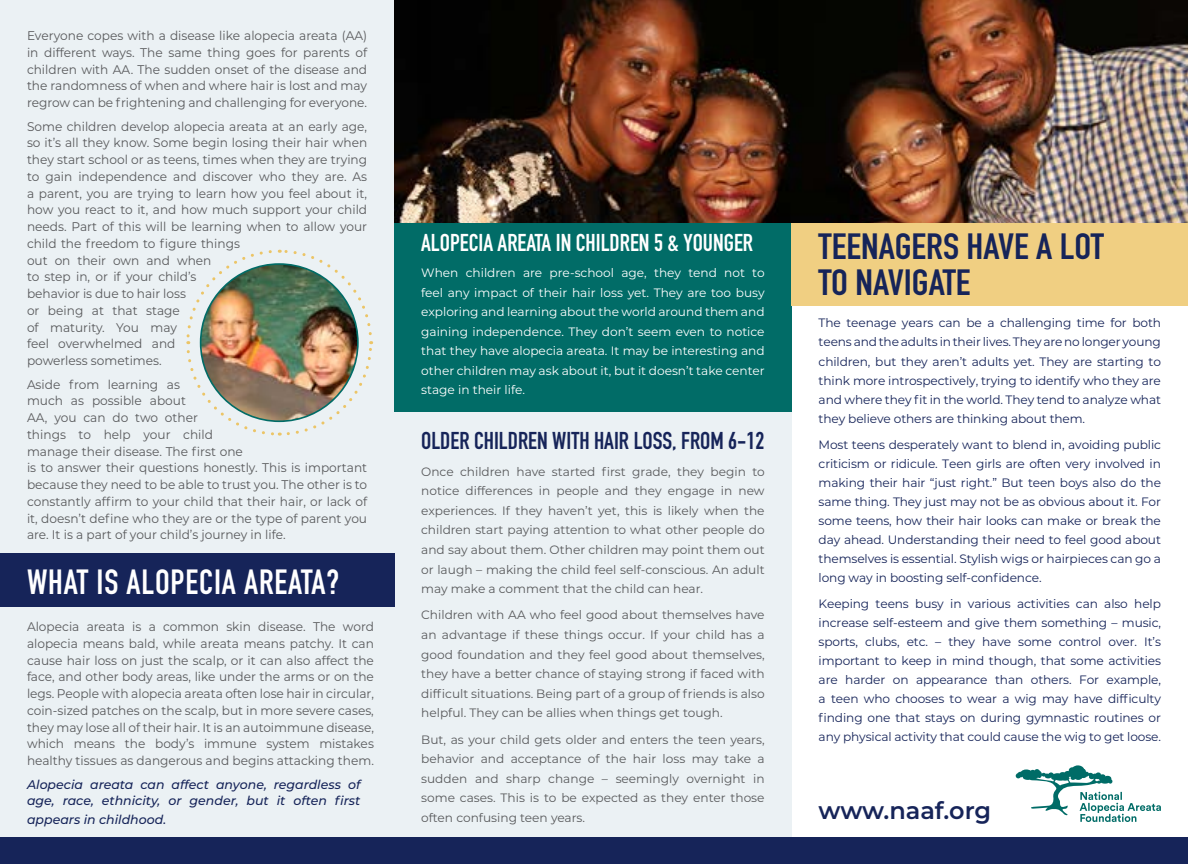
<style>
.page{position:relative;width:1188px;height:864px;background:#fff}
.page>*{position:absolute;margin:0;border:0;box-sizing:border-box;transform-origin:0 0}
.t1{font:700 36px/35.5px "DIN Condensed";color:#162459;scale:1.1 1}
.t2{font:700 34.5px "DIN Condensed";letter-spacing:.025em;color:#fff}
.t3{font:700 24px "DIN Condensed";color:#162459}
.t4{font:700 24px "DIN Condensed";color:#fff}
.t5{font:600 24px "Montserrat";color:#162459}
.t6{font:12.6px/16.8px "Montserrat";color:#58595b;text-align:justify}
.t7{font:italic 500 12.6px/16.8px "Montserrat";color:#162459}
.t8{font:12.15px/19px "Montserrat";letter-spacing:-.01em;color:#162459;text-align:justify}
.t9{font:12.15px/19.5px "Montserrat";color:#58595b;text-align:justify}
.t10{font:12.15px/19.5px "Montserrat";color:#fff;text-align:justify}
</style>
<div class="page">
<div style="left:0;top:0;width:792px;height:864px;background:#ebf1f4"></div>
<img style="left:394px;top:0;width:794px;height:223px">
<div style="left:394px;top:223px;width:398px;height:189px;background:#016c67"></div>
<div style="left:792px;top:223px;width:396px;height:83px;background:#f0cf82"></div>
<svg style="left:1016px;top:765px;width:145px;height:57px"></svg>
<div style="left:0;top:837px;width:1188px;height:27px;background:#162459"></div>
<div style="left:0;top:554px;width:394px;height:54px;background:#162459"></div>
<svg style="left:186px;top:249px;width:188px;height:187px"></svg>
<img style="left:201px;top:264px;width:157px;height:157px;border-radius:79px">
<p class="t6" style="left:27px;top:27px;width:342px">Everyone copes with a disease like alopecia areata (AA) in different ways. The same thing goes for parents of children with AA. The sudden onset of the disease and the randomness of when and where hair is lost and may regrow can be frightening and challenging for everyone.</p>
<p class="t6" style="left:27px;top:117px;width:342px;text-align:left">Some children develop alopecia areata at an early age, so it’s all they know. Some begin losing their hair when they start school or as teens, times when they are trying to gain independence and discover who they are. As a parent, you are trying to learn how you feel about it, how you react to it, and how much support your child needs. Part of this will be learning when to allow your child the freedom to figure things<br>out on their own and when<br>to step in, or if your child’s<br>behavior is due to hair loss<br>or being at that stage<br>of maturity. You may<br>feel overwhelmed and<br>powerless sometimes.</p>
<p class="t6" style="left:27px;top:375px;width:342px;text-align:left">Aside from learning as<br>much as possible about<br>AA, you can do two other<br>things to help your child<br>manage their disease. The first one<br>is to answer their questions honestly. This is important because they need to be able to trust you. The other is to constantly affirm to your child that their hair, or lack of it, doesn’t define who they are or the type of parent you are. It is a part of your child’s journey in life.</p>
<h2 class="t2" style="left:27px;top:559px;width:314px">WHAT IS ALOPECIA AREATA?</h2>
<p class="t6" style="left:27px;top:618px;width:348px">Alopecia areata is a common skin disease. The word alopecia means bald, while areata means patchy. It can cause hair loss on just the scalp, or it can also affect the face, and other body areas, like under the arms or on the legs. People with alopecia areata often lose hair in circular, coin-sized patches on the scalp, but in more severe cases, they may lose all of their hair. It is an autoimmune disease, which means the body’s immune system mistakes healthy tissues as dangerous and begins attacking them.</p>
<p class="t7" style="left:27px;top:775px;width:335px">Alopecia areata can affect anyone, regardless of age, race, ethnicity, or gender, but it often first</p>
<p class="t7" style="left:27px;top:810px;width:141px">appears in childhood.</p>
<h3 class="t4" style="left:421px;top:226px;width:333px">ALOPECIA AREATA IN CHILDREN 5 &amp; YOUNGER</h3>
<p class="t10" style="left:421px;top:263px;width:345px">When children are pre-school age, they tend not to feel any impact of their hair loss yet. They are too busy exploring and learning about the world around them and gaining independence. They don’t seem even to notice that they have alopecia areata. It may be interesting and other children may ask about it, but it doesn’t take center stage in their life.</p>
<h3 class="t3" style="left:421px;top:425px;width:345px">OLDER CHILDREN WITH HAIR LOSS, FROM 6-12</h3>
<p class="t9" style="left:421px;top:461px;width:345px">Once children have started first grade, they begin to notice differences in people and they engage in new experiences. If they haven’t yet, this is likely when the children start paying attention to what other people do and say about them. Other children may point them out or laugh – making the child feel self-conscious. An adult may make a comment that the child can hear.</p>
<p class="t9" style="left:421px;top:605px;width:345px">Children with AA who feel good about themselves have an advantage if these things occur. If your child has a good foundation and they feel good about themselves, they have a better chance of staying strong if faced with difficult situations. Being part of a group of friends is also helpful. They can be allies when things get tough.</p>
<p class="t9" style="left:421px;top:729px;width:345px">But, as your child gets older and enters the teen years, behavior and acceptance of the hair loss may take a sudden and sharp change – seemingly overnight in some cases. This is to be expected as they enter those often confusing teen years.</p>
<h1 class="t1" style="left:819px;top:229px;width:261px">TEENAGERS HAVE A LOT<br>TO NAVIGATE</h1>
<p class="t8" style="left:819px;top:313px;width:344px">The teenage years can be a challenging time for both teens and the adults in their lives. They are no longer young children, but they aren’t adults yet. They are starting to think more introspectively, trying to identify who they are and where they fit in the world. They tend to analyze what they believe others are thinking about them.</p>
<p class="t8" style="left:819px;top:434px;width:344px">Most teens desperately want to blend in, avoiding public criticism or ridicule. Teen girls are often very involved in making their hair “just right.” But teen boys also do the same thing. They just may not be as obvious about it. For some teens, how their hair looks can make or break the day ahead. Understanding their need to feel good about themselves is essential. Stylish wigs or hairpieces can go a long way in boosting self-confidence.</p>
<p class="t8" style="left:819px;top:593px;width:344px">Keeping teens busy in various activities can also help increase self-esteem and give them something – music, sports, clubs, etc. – they have some control over. It’s important to keep in mind though, that some activities are harder on appearance than others. For example, a teen who chooses to wear a wig may have difficulty finding one that stays on during gymnastic routines or any physical activity that could cause the wig to get loose.</p>
<h3 class="t5" style="left:819px;top:793px;width:174px">www.naaf.org</h3>
</div>
